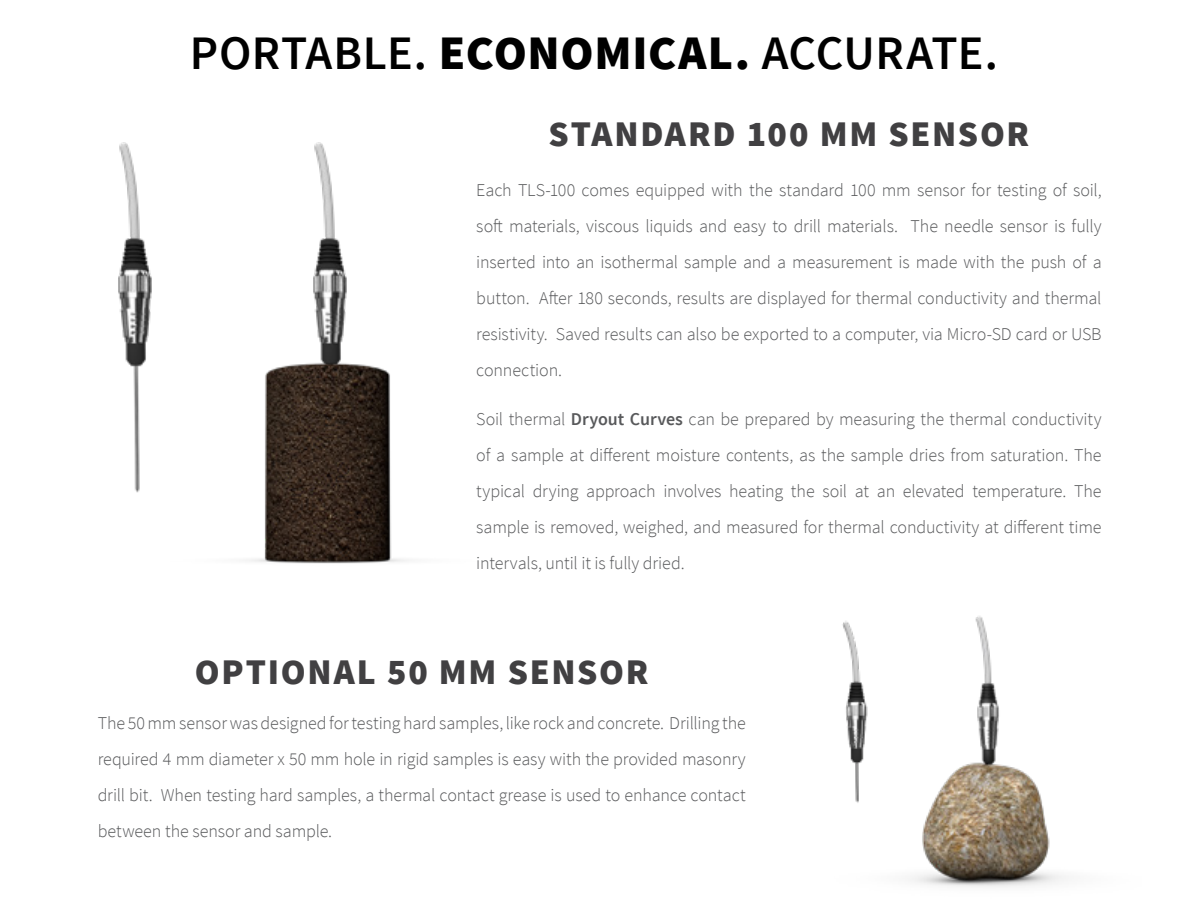
<style>
.page{position:relative;width:1188px;height:918px;background:#fff}
.page>*{position:absolute;margin:0;border:0;box-sizing:border-box;transform-origin:0 0}
.t1{font:600 48px "Source Sans Pro";letter-spacing:.005em;color:#000}
.t2{font:900 36px "Source Sans Pro";letter-spacing:.05em;color:#414042}
.t3{font:300 18px/36px "Source Sans Pro";letter-spacing:-.01em;color:#58595b;text-align:justify}
.s1{font-weight:900}
.s2{font-weight:600}
</style>
<div class="page">
<img style="left:910px;top:616px;width:156px;height:271px">
<img style="left:118px;top:142px;width:34px;height:202px">
<img style="left:842px;top:621px;width:26px;height:182px">
<img style="left:313px;top:142px;width:34px;height:202px">
<img style="left:125px;top:344px;width:284px;height:220px">
<h1 class="t1" style="left:190px;top:23px;width:810px">PORTABLE. <span class="s1">ECONOMICAL.</span> ACCURATE.</h1>
<h2 class="t2" style="left:549px;top:110px;width:482px">STANDARD 100 MM SENSOR</h2>
<p class="t3" style="left:476px;top:172px;width:627px">Each TLS-100 comes equipped with the standard 100 mm sensor for testing of soil, soft materials, viscous liquids and easy to drill materials. The needle sensor is fully inserted into an isothermal sample and a measurement is made with the push of a button. After 180 seconds, results are displayed for thermal conductivity and thermal resistivity. Saved results can also be exported to a computer, via Micro-SD card or USB connection.</p>
<p class="t3" style="left:476px;top:401px;width:627px">Soil thermal <span class="s2">Dryout Curves</span> can be prepared by measuring the thermal conductivity of a sample at different moisture contents, as the sample dries from saturation. The typical drying approach involves heating the soil at an elevated temperature. The sample is removed, weighed, and measured for thermal conductivity at different time intervals, until it is fully dried.</p>
<h2 class="t2" style="left:195px;top:648px;width:455px">OPTIONAL 50 MM SENSOR</h2>
<p class="t3" style="left:98px;top:705px;width:650px">The 50 mm sensor was designed for testing hard samples, like rock and concrete. Drilling the required 4 mm diameter x 50 mm hole in rigid samples is easy with the provided masonry drill bit. When testing hard samples, a thermal contact grease is used to enhance contact between the sensor and sample.</p>
</div>
